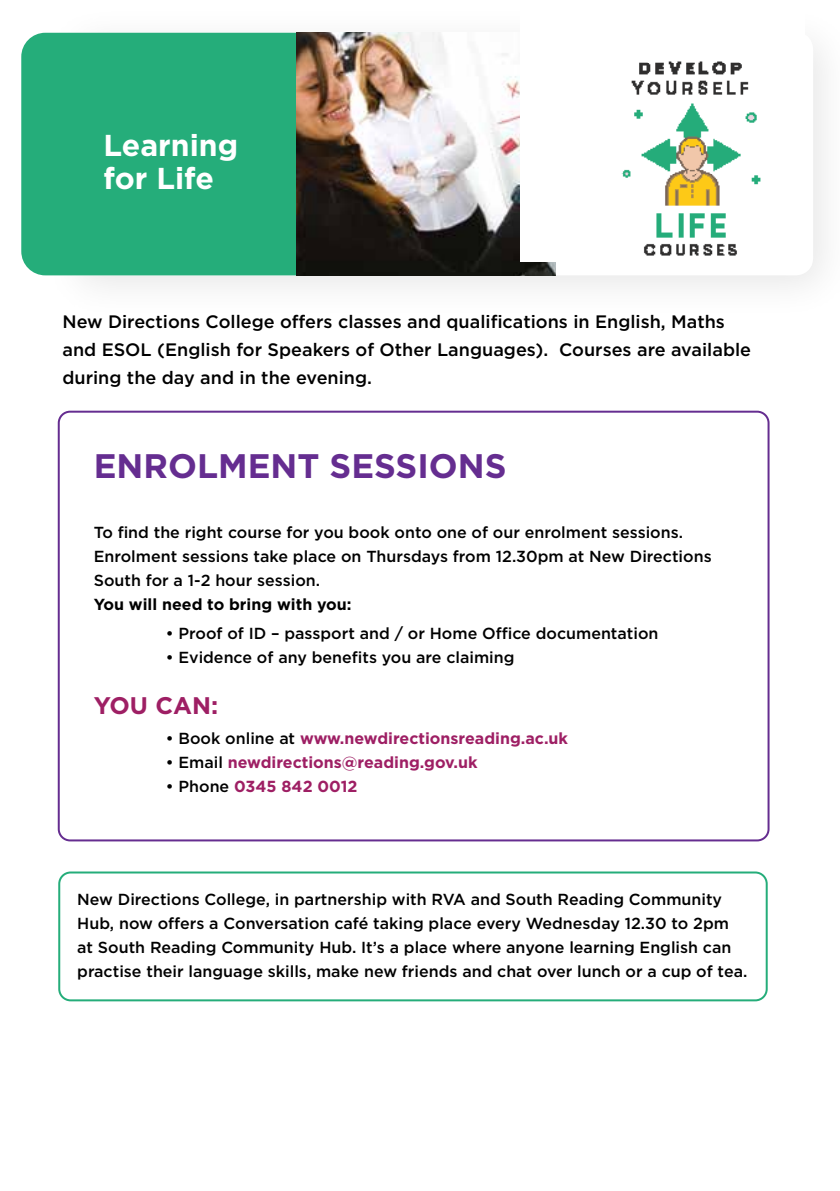
<style>
.page{position:relative;width:840px;height:1191px;background:#fff}
.page>*{position:absolute;margin:0;border:0;box-sizing:border-box;transform-origin:0 0}
.t1{font:700 34px "Gotham";color:#652d90}
.t2{font:700 30.2px/32.4px "Gotham";color:#fff}
.t3{font:700 24px "Gotham";color:#9e1f64}
.t4{font:500 18px/28px "Gotham";color:#000}
.t5{font:500 16px/24px "Gotham";color:#000}
.t6{font:700 16px "Gotham";color:#9e1f64}
.t7{font:700 16px "Gotham";color:#000}
.s1{font-weight:500;color:#000}
</style>
<div class="page">
<div style="left:42px;top:3px;width:797px;height:318px;background:#000;opacity:.1"></div>
<div style="left:21px;top:33px;width:275px;height:242px;background:#25ad7a"></div>
<img style="left:296px;top:33px;width:259px;height:242px">
<img style="left:519px;top:33px;width:242px;height:228px">
<div style="left:58px;top:411px;width:711px;height:430px;border:2px solid #652d90;border-radius:11px"></div>
<div style="left:58px;top:871px;width:709px;height:130px;border:2px solid #25ad7a;border-radius:11px"></div>
<h2 class="t2" style="left:103px;top:129px;width:136px">Learning for Life</h2>
<p class="t4" style="left:62px;top:307px;width:689px">New Directions College offers classes and qualifications in English, Maths and ESOL (English for Speakers of Other Languages). Courses are available during the day and in the evening.</p>
<h1 class="t1" style="left:94px;top:447px;width:414px">ENROLMENT SESSIONS</h1>
<p class="t5" style="left:94px;top:520px;width:619px">To find the right course for you book onto one of our enrolment sessions.<br>Enrolment sessions take place on Thursdays from 12.30pm at New Directions<br>South for a 1-2 hour session.</p>
<p class="t7" style="left:94px;top:595px;width:259px">You will need to bring with you:</p>
<p class="t5" style="left:166px;top:621px;width:494px">• Proof of ID – passport and / or Home Office documentation</p>
<p class="t5" style="left:166px;top:645px;width:350px">• Evidence of any benefits you are claiming</p>
<h3 class="t3" style="left:94px;top:692px;width:126px">YOU CAN:</h3>
<p class="t6" style="left:166px;top:729px;width:403px"><span class="s1">• Book online at</span> www.newdirectionsreading.ac.uk</p>
<p class="t6" style="left:166px;top:753px;width:313px"><span class="s1">• Email</span> newdirections@reading.gov.uk</p>
<p class="t6" style="left:166px;top:777px;width:193px"><span class="s1">• Phone</span> 0345 842 0012</p>
<p class="t5" style="left:77px;top:887px;width:671px">New Directions College, in partnership with RVA and South Reading Community Hub, now offers a Conversation café taking place every Wednesday 12.30 to 2pm at South Reading Community Hub. It’s a place where anyone learning English can practise their language skills, make new friends and chat over lunch or a cup of tea.</p>
</div>
